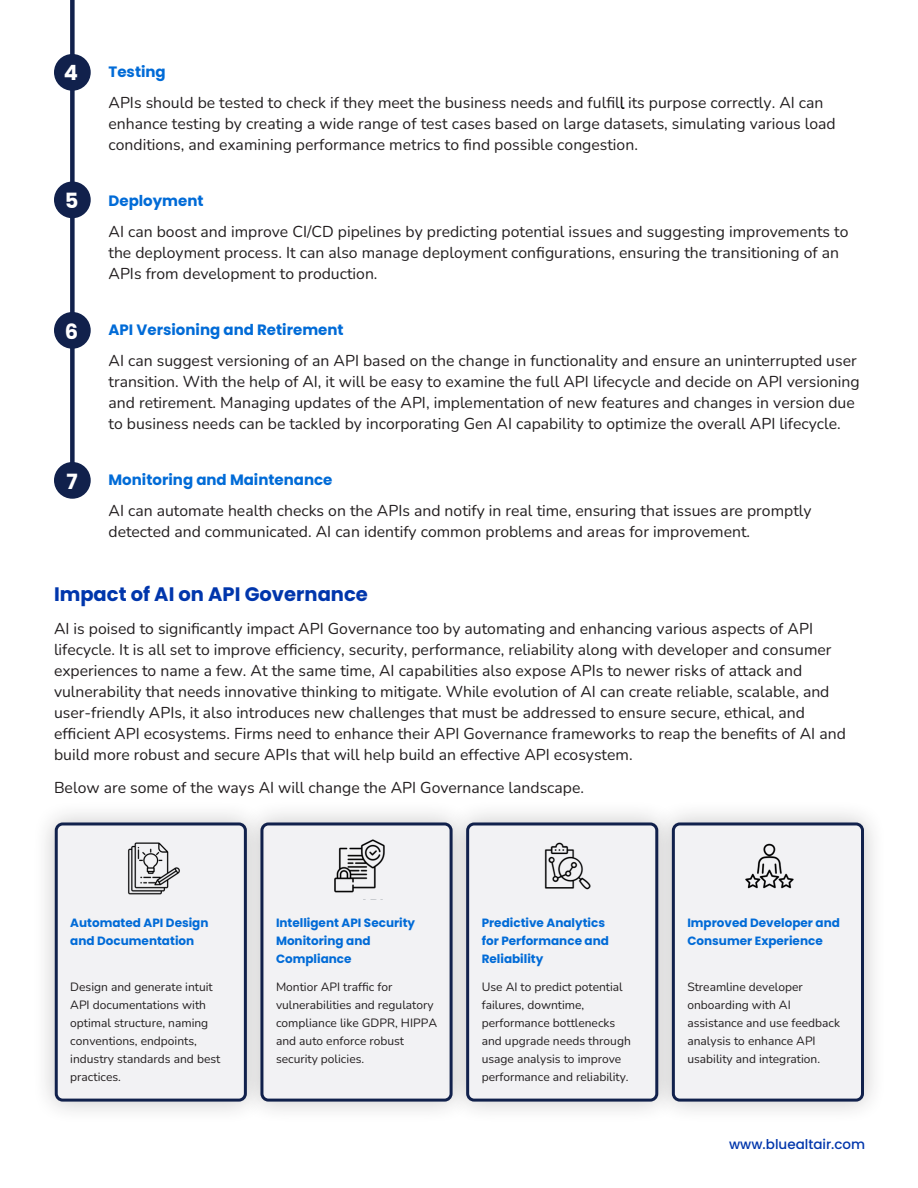
<style>
.page{position:relative;width:918px;height:1188px;background:#fff}
.page>*{position:absolute;margin:0;border:0;box-sizing:border-box;transform-origin:0 0}
.t1{font:700 21px "Poppins";color:#fff}
.t2{font:700 19.5px "Poppins";color:#0036ac}
.t3{font:200 15.75px/21px "Nunito";color:#231f20}
.t4{font:700 15px "Poppins";color:#016bd7}
.t5{font:500 13.5px "Poppins";color:#0036ac}
.t6{font:200 12px/18px "Nunito";color:#231f20}
.t7{font:700 12px/18px "Poppins";color:#016bd7}
</style>
<div class="page">
<div style="left:238px;top:800px;width:237px;height:324px;background:#231f20;opacity:.25"></div>
<div style="left:262px;top:824px;width:189px;height:276px;background:#f2f2f4;border-radius:6px"></div>
<div style="left:260px;top:822px;width:193px;height:280px;border:3px solid #11214c;border-radius:6px"></div>
<div style="left:32px;top:800px;width:238px;height:324px;background:#231f20;opacity:.25"></div>
<div style="left:56px;top:824px;width:189px;height:276px;background:#f2f2f4;border-radius:6px"></div>
<div style="left:55px;top:822px;width:192px;height:280px;border:3px solid #11214c;border-radius:6px"></div>
<div style="left:70px;top:0;width:5px;height:489px;background:#11214c"></div>
<div style="left:54px;top:54px;width:37px;height:37px;background:#11214c;border-radius:50%"></div>
<div style="left:54px;top:181px;width:37px;height:37px;background:#11214c;border-radius:50%"></div>
<div style="left:54px;top:312px;width:37px;height:37px;background:#11214c;border-radius:50%"></div>
<div style="left:54px;top:462px;width:37px;height:37px;background:#11214c;border-radius:50%"></div>
<img style="left:128px;top:842px;width:52px;height:53px">
<img style="left:334px;top:839px;width:51px;height:54px">
<div style="left:443px;top:800px;width:238px;height:324px;background:#231f20;opacity:.25"></div>
<div style="left:468px;top:824px;width:189px;height:276px;background:#f2f2f4;border-radius:6px"></div>
<div style="left:466px;top:822px;width:192px;height:280px;border:3px solid #11214c;border-radius:6px"></div>
<img style="left:544px;top:842px;width:47px;height:48px">
<div style="left:649px;top:800px;width:238px;height:324px;background:#231f20;opacity:.25"></div>
<div style="left:673px;top:824px;width:190px;height:276px;background:#f2f2f4;border-radius:6px"></div>
<div style="left:672px;top:822px;width:192px;height:280px;border:3px solid #11214c;border-radius:6px"></div>
<img style="left:745px;top:843px;width:49px;height:46px">
<p class="t1" style="left:64px;top:61px;width:16px">4</p>
<p class="t4" style="left:109px;top:63px;width:59px">Testing</p>
<p class="t3" style="left:109px;top:92px;width:729px">APIs should be tested to check if they meet the business needs and fulfill its purpose correctly. AI can enhance testing by creating a wide range of test cases based on large datasets, simulating various load conditions, and examining performance metrics to find possible congestion.</p>
<p class="t1" style="left:65px;top:189px;width:15px">5</p>
<p class="t4" style="left:109px;top:192px;width:97px">Deployment</p>
<p class="t3" style="left:109px;top:221px;width:741px">AI can boost and improve CI/CD pipelines by predicting potential issues and suggesting improvements to the deployment process. It can also manage deployment configurations, ensuring the transitioning of an<br>APIs from development to production.</p>
<p class="t1" style="left:65px;top:319px;width:15px">6</p>
<p class="t4" style="left:109px;top:321px;width:237px">API Versioning and Retirement</p>
<p class="t3" style="left:109px;top:350px;width:753px">AI can suggest versioning of an API based on the change in functionality and ensure an uninterrupted user transition. With the help of AI, it will be easy to examine the full API lifecycle and decide on API versioning and retirement. Managing updates of the API, implementation of new features and changes in version due to business needs can be tackled by incorporating Gen AI capability to optimize the overall API lifecycle.</p>
<p class="t1" style="left:66px;top:469px;width:13px">7</p>
<p class="t4" style="left:109px;top:471px;width:226px">Monitoring and Maintenance</p>
<p class="t3" style="left:109px;top:500px;width:705px">AI can automate health checks on the APIs and notify in real time, ensuring that issues are promptly detected and communicated. AI can identify common problems and areas for improvement.</p>
<p class="t2" style="left:54px;top:583px;width:315px">Impact of AI on API Governance</p>
<p class="t3" style="left:54px;top:617px;width:793px">AI is poised to significantly impact API Governance too by automating and enhancing various aspects of API lifecycle. It is all set to improve efficiency, security, performance, reliability along with developer and consumer experiences to name a few. At the same time, AI capabilities also expose APIs to newer risks of attack and vulnerability that needs innovative thinking to mitigate. While evolution of AI can create reliable, scalable, and user-friendly APIs, it also introduces new challenges that must be addressed to ensure secure, ethical, and efficient API ecosystems. Firms need to enhance their API Governance frameworks to reap the benefits of AI and build more robust and secure APIs that will help build an effective API ecosystem.</p>
<p class="t3" style="left:54px;top:776px;width:532px">Below are some of the ways AI will change the API Governance landscape.</p>
<p class="t7" style="left:70px;top:914px;width:140px">Automated API Design and Documentation</p>
<p class="t6" style="left:70px;top:977px;width:152px">Design and generate intuit<br>API documentations with optimal structure, naming conventions, endpoints, industry standards and best practices.</p>
<p class="t7" style="left:276px;top:914px;width:141px">Intelligent API Security<br>Monitoring and<br>Compliance</p>
<p class="t6" style="left:276px;top:977px;width:163px">Montior API traffic for vulnerabilities and regulatory compliance like GDPR, HIPPA and auto enforce robust security policies.</p>
<p class="t7" style="left:482px;top:914px;width:129px">Predictive Analytics for Performance and<br>Reliability</p>
<p class="t6" style="left:482px;top:977px;width:151px">Use AI to predict potential failures, downtime, performance bottlenecks and upgrade needs through usage analysis to improve performance and reliability.</p>
<p class="t7" style="left:687px;top:914px;width:154px">Improved Developer and<br>Consumer Experience</p>
<p class="t6" style="left:687px;top:977px;width:154px">Streamline developer onboarding with AI assistance and use feedback analysis to enhance API usability and integration.</p>
<p class="t5" style="left:729px;top:1136px;width:138px">www.bluealtair.com</p>
</div>
